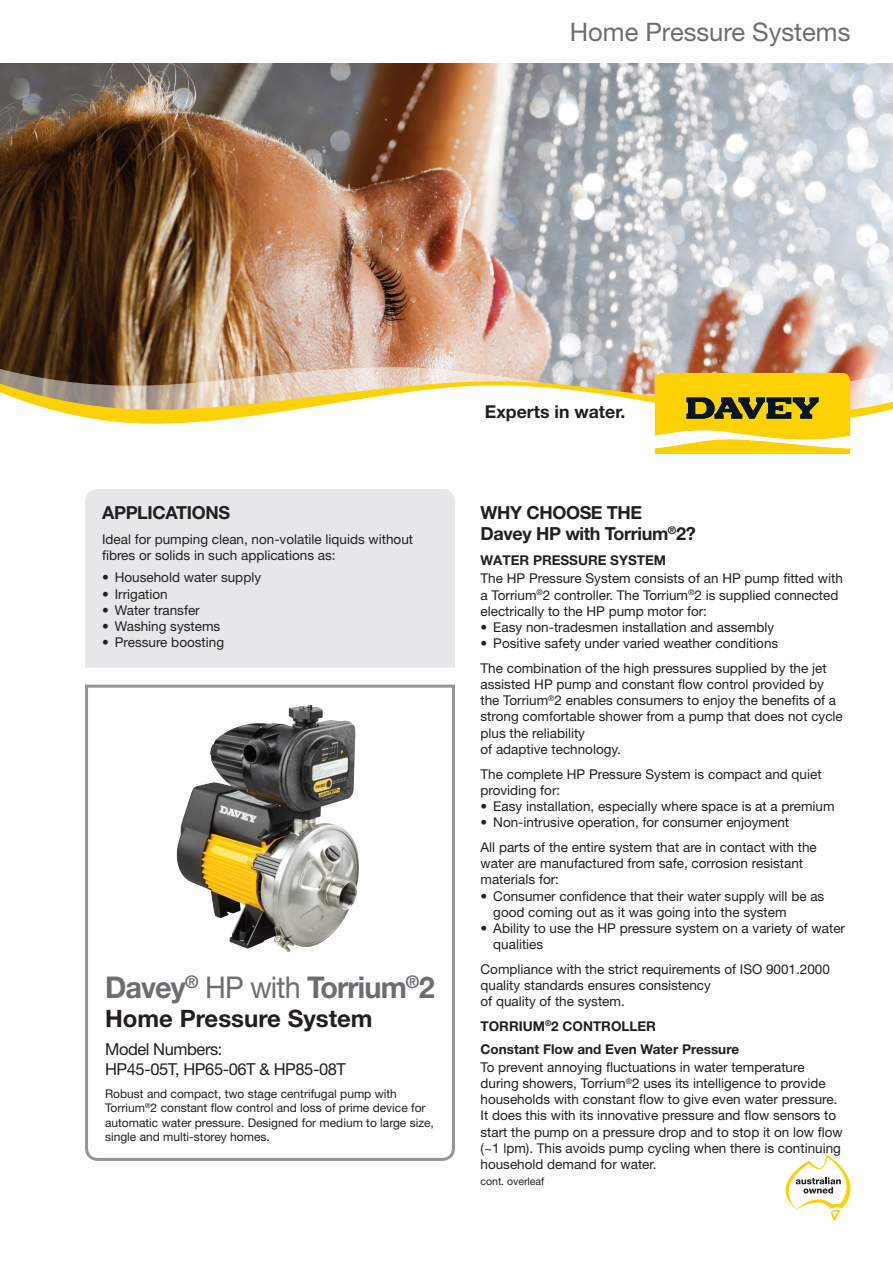
<style>
.page{position:relative;width:893px;height:1263px;background:#fff}
.page>*{position:absolute;margin:0;border:0;box-sizing:border-box;transform-origin:0 0}
.t1{font:700 30px "Helvetica Neue LT Std";letter-spacing:-.03em;color:#6c6d70;scale:.96 1}
.t2{font:25.5px "Helvetica Neue LT Std";color:#6c6d70}
.t3{font:700 24px "Helvetica Neue LT Std";color:#231f20}
.t4{font:700 18px/21.6px "Helvetica Neue LT Std";letter-spacing:-.02em;color:#231f20}
.t5{font:700 17.7px "Helvetica Neue LT Std";color:#231f20}
.t6{font:16.5px/19.8px "Helvetica Neue LT Std";letter-spacing:-.025em;color:#231f20}
.t7{font:13.5px/16.2px "Helvetica Neue LT Std";color:#231f20}
.t8{font:700 13.5px/22.5px "Helvetica Neue LT Std";color:#231f20}
.t9{font:12px/14.4px "Helvetica Neue LT Std";color:#231f20}
.t10{font:10.5px "Helvetica Neue LT Std";color:#231f20}
.s1{font-weight:400}
</style>
<div class="page">
<img style="left:0;top:64px;width:893px;height:291px">
<img style="left:0;top:355px;width:893px;height:78px">
<img style="left:0;top:364px;width:893px;height:60px">
<svg style="left:655px;top:373px;width:195px;height:81px;background:#e1c022"></svg>
<svg style="left:85px;top:684px;width:370px;height:477px"></svg>
<div style="left:85px;top:489px;width:370px;height:179px;background:#e6e7e9"></div>
<svg style="left:785px;top:1154px;width:65px;height:66px"></svg>
<img style="left:177px;top:705px;width:132px;height:175px">
<h2 class="t2" style="left:570px;top:16px;width:282px">Home Pressure Systems</h2>
<h3 class="t4" style="left:102px;top:501px;width:130px">APPLICATIONS</h3>
<p class="t7" style="left:102px;top:530px;width:313px">Ideal for pumping clean, non-volatile liquids without fibres or solids in such applications as:</p>
<p class="t7" style="left:102px;top:569px;width:161px">• Household water supply</p>
<p class="t7" style="left:102px;top:585px;width:67px">• Irrigation</p>
<p class="t7" style="left:102px;top:602px;width:99px">• Water transfer</p>
<p class="t7" style="left:102px;top:618px;width:120px">• Washing systems</p>
<p class="t7" style="left:102px;top:634px;width:124px">• Pressure boosting</p>
<h1 class="t1" style="left:105px;top:969px;width:345px">Davey<sup>®</sup> <span class="s1">HP with</span> Torrium<sup>®</sup>2</h1>
<h3 class="t3" style="left:105px;top:1003px;width:269px">Home Pressure System</h3>
<p class="t6" style="left:105px;top:1039px;width:242px">Model Numbers:<br>HP45-05T, HP65-06T &amp; HP85-08T</p>
<p class="t9" style="left:105px;top:1086px;width:330px">Robust and compact, two stage centrifugal pump with Torrium<sup>®</sup>2 constant flow control and loss of prime device for automatic water pressure. Designed for medium to large size, single and multi-storey homes.</p>
<h3 class="t5" style="left:485px;top:401px;width:142px">Experts in water.</h3>
<h3 class="t4" style="left:480px;top:501px;width:60px">Why choose</h3>
<h3 class="t4" style="left:480px;top:501px;width:217px;text-indent:126px">th E<br>Davey HP with Torrium<sup>®</sup>2?</h3>
<p class="t8" style="left:480px;top:549px;width:187px">WATER PRESSURE SYSTEM</p>
<p class="t7" style="left:480px;top:570px;width:364px">The HP Pressure System consists of an HP pump fitted with a Torrium<sup>®</sup>2 controller. The Torrium<sup>®</sup>2 is supplied connected electrically to the HP pump motor for:</p>
<p class="t7" style="left:480px;top:619px;width:295px">• Easy non-tradesmen installation and assembly</p>
<p class="t7" style="left:480px;top:631px;width:348px;line-height:24.8px">• Positive safety under varied weather conditions<br>The combination of the high pressures supplied by the jet</p>
<p class="t7" style="left:480px;top:676px;width:364px">assisted HP pump and constant flow control provided by the Torrium<sup>®</sup>2 enables consumers to enjoy the benefits of a strong comfortable shower from a pump that does not cycle plus the reliability<br>of adaptive technology.</p>
<p class="t7" style="left:480px;top:765px;width:343px">The complete HP Pressure System is compact and quiet providing for:</p>
<p class="t7" style="left:480px;top:798px;width:356px">• Easy installation, especially where space is at a premium</p>
<p class="t7" style="left:480px;top:810px;width:338px;line-height:24.8px">• Non-intrusive operation, for consumer enjoyment<br>All parts of the entire system that are in contact with the</p>
<p class="t7" style="left:480px;top:855px;width:324px">water are manufactured from safe, corrosion resistant materials for:</p>
<p class="t7" style="left:493px;top:887px;width:333px;text-indent:-13px">• Consumer confidence that their water supply will be as good coming out as it was going into the system</p>
<p class="t7" style="left:493px;top:920px;width:353px;text-indent:-13px">• Ability to use the HP pressure system on a variety of water qualities</p>
<p class="t7" style="left:480px;top:961px;width:351px">Compliance with the strict requirements of ISO 9001.2000 quality standards ensures consistency<br>of quality of the system.</p>
<p class="t8" style="left:480px;top:1014px;width:260px">TORRIUM<sup>®</sup>2 CONTROLLER<br>Constant Flow and Even Water Pressure</p>
<p class="t7" style="left:480px;top:1059px;width:364px">To prevent annoying fluctuations in water temperature during showers, Torrium<sup>®</sup>2 uses its intelligence to provide households with constant flow to give even water pressure.<br>It does this with its innovative pressure and flow sensors to start the pump on a pressure drop and to stop it on low flow (~1 lpm). This avoids pump cycling when there is continuing household demand for water.</p>
<p class="t10" style="left:480px;top:1175px;width:65px">cont. overleaf</p>
</div>
